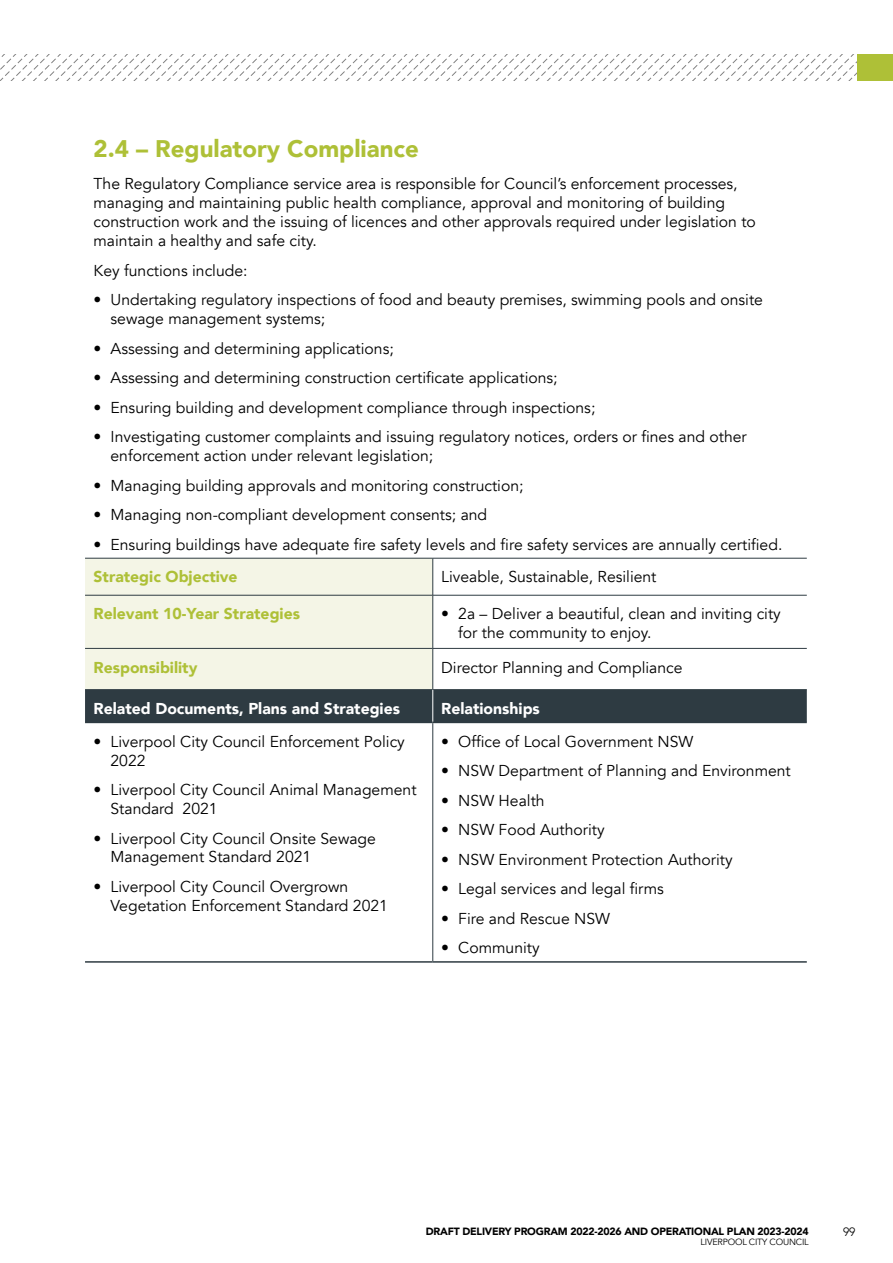
<style>
.page{position:relative;width:893px;height:1263px;background:#fff}
.page>*{position:absolute;margin:0;border:0;box-sizing:border-box;transform-origin:0 0}
.t1{font:900 24px "Avenir";color:#aec037}
.t2{font:15.75px/18.9px "Avenir";color:#000}
.t3{font:900 15.75px "Avenir";color:#aec037}
.t4{font:900 15.75px "Avenir";color:#fff}
.t5{font:300 12px "Avenir";color:#000}
.t6{font:900 10.5px "Avenir";letter-spacing:-.02em;color:#000}
.t7{font:9px "Avenir";letter-spacing:-.02em;color:#000}
.s1{font-family:"Avenir LT Std"}
</style>
<div class="page">
<svg style="left:0;top:54px;width:857px;height:27px"></svg>
<div style="left:857px;top:54px;width:36px;height:27px;background:#aec037"></div>
<div style="left:85px;top:559px;width:348px;height:130px;background:#f4f5e6"></div>
<div style="left:85px;top:690px;width:722px;height:32px;background:#2e3b42"></div>
<hr style="left:85px;top:689px;width:348px;height:1px;background:#2e3b42">
<hr style="left:433px;top:689px;width:374px;height:1px;background:#2e3b42">
<hr style="left:85px;top:722px;width:348px;height:1px;background:#2e3b42">
<hr style="left:433px;top:722px;width:374px;height:1px;background:#2e3b42">
<hr style="left:85px;top:648px;width:348px;height:1px;background:#2e3b42">
<hr style="left:433px;top:648px;width:374px;height:1px;background:#2e3b42">
<hr style="left:85px;top:595px;width:348px;height:1px;background:#2e3b42">
<hr style="left:433px;top:595px;width:374px;height:1px;background:#2e3b42">
<hr style="left:85px;top:558px;width:348px;height:1px;background:#2e3b42">
<hr style="left:433px;top:558px;width:374px;height:1px;background:#2e3b42">
<hr style="left:433px;top:558px;width:1px;height:37px;background:#2e3b42">
<hr style="left:433px;top:595px;width:1px;height:53px;background:#2e3b42">
<hr style="left:433px;top:649px;width:1px;height:40px;background:#2e3b42">
<hr style="left:433px;top:723px;width:1px;height:238px;background:#2e3b42">
<hr style="left:433px;top:690px;width:1px;height:32px;background:#fff">
<hr style="left:85px;top:961px;width:348px;height:2px;background:#2e3b42">
<hr style="left:433px;top:961px;width:374px;height:2px;background:#2e3b42">
<h1 class="t1" style="left:94px;top:128px;width:327px">2.4 <span class="s1">–</span> Regulatory Compliance</h1>
<p class="t2" style="left:94px;top:175px;width:664px">The Regulatory Compliance service area is responsible for Council’s enforcement processes, managing and maintaining public health compliance, approval and monitoring of building construction work and the issuing of licences and other approvals required under legislation to maintain a healthy and safe city.</p>
<p class="t2" style="left:94px;top:261px;width:156px">Key functions include:</p>
<p class="t2" style="left:111px;top:291px;width:654px;text-indent:-17px">• Undertaking regulatory inspections of food and beauty premises, swimming pools and onsite sewage management systems;</p>
<p class="t2" style="left:94px;top:339px;width:302px">• Assessing and determining applications;</p>
<p class="t2" style="left:94px;top:368px;width:466px">• Assessing and determining construction certificate applications;</p>
<p class="t2" style="left:94px;top:398px;width:503px">• Ensuring building and development compliance through inspections;</p>
<p class="t2" style="left:111px;top:428px;width:638px;text-indent:-17px">• Investigating customer complaints and issuing regulatory notices, orders or fines and other enforcement action under relevant legislation;</p>
<p class="t2" style="left:94px;top:476px;width:431px">• Managing building approvals and monitoring construction;</p>
<p class="t2" style="left:94px;top:506px;width:395px">• Managing non-compliant development consents; and</p>
<p class="t2" style="left:94px;top:535px;width:690px">• Ensuring buildings have adequate fire safety levels and fire safety services are annually certified.</p>
<p class="t3" style="left:94px;top:563px;width:146px">Strategic Objective</p>
<p class="t2" style="left:441px;top:568px;width:217px">Liveable, Sustainable, Resilient</p>
<p class="t3" style="left:94px;top:600px;width:208px">Relevant 10-Year Strategies</p>
<p class="t2" style="left:458px;top:605px;width:324px;text-indent:-17px">• 2a – Deliver a beautiful, clean and inviting city for the community to enjoy.</p>
<p class="t3" style="left:94px;top:654px;width:105px">Responsibility</p>
<p class="t2" style="left:441px;top:658px;width:243px">Director Planning and Compliance</p>
<p class="t4" style="left:94px;top:695px;width:308px">Related Documents, Plans and Strategies</p>
<p class="t4" style="left:441px;top:695px;width:100px">Relationships</p>
<p class="t2" style="left:111px;top:732px;width:296px;text-indent:-17px">• Liverpool City Council Enforcement Policy<br>2022</p>
<p class="t2" style="left:111px;top:780px;width:307px;text-indent:-17px">• Liverpool City Council Animal Management<br>Standard 2021</p>
<p class="t2" style="left:111px;top:829px;width:267px;text-indent:-17px">• Liverpool City Council Onsite Sewage<br>Management Standard 2021</p>
<p class="t2" style="left:111px;top:877px;width:279px;text-indent:-17px">• Liverpool City Council Overgrown<br>Vegetation Enforcement Standard 2021</p>
<p class="t2" style="left:441px;top:732px;width:254px">• Office of Local Government NSW</p>
<p class="t2" style="left:441px;top:762px;width:351px">• NSW Department of Planning and Environment</p>
<p class="t2" style="left:441px;top:791px;width:105px">• NSW Health</p>
<p class="t2" style="left:441px;top:821px;width:165px">• NSW Food Authority</p>
<p class="t2" style="left:441px;top:850px;width:293px">• NSW Environment Protection Authority</p>
<p class="t2" style="left:441px;top:880px;width:224px">• Legal services and legal firms</p>
<p class="t2" style="left:441px;top:909px;width:170px">• Fire and Rescue NSW</p>
<p class="t2" style="left:441px;top:939px;width:100px">• Community</p>
<p class="t6" style="left:426px;top:1222px;width:384px">DRAFT DELIVERY PROGRAM 2022-2026 AND OPERATIONAL PLAN 2023-2024</p>
<p class="t5" style="left:843px;top:1225px;width:14px">99</p>
<p class="t7" style="left:700px;top:1237px;width:110px">LIVERPOOL CITY COUNCIL</p>
</div>
